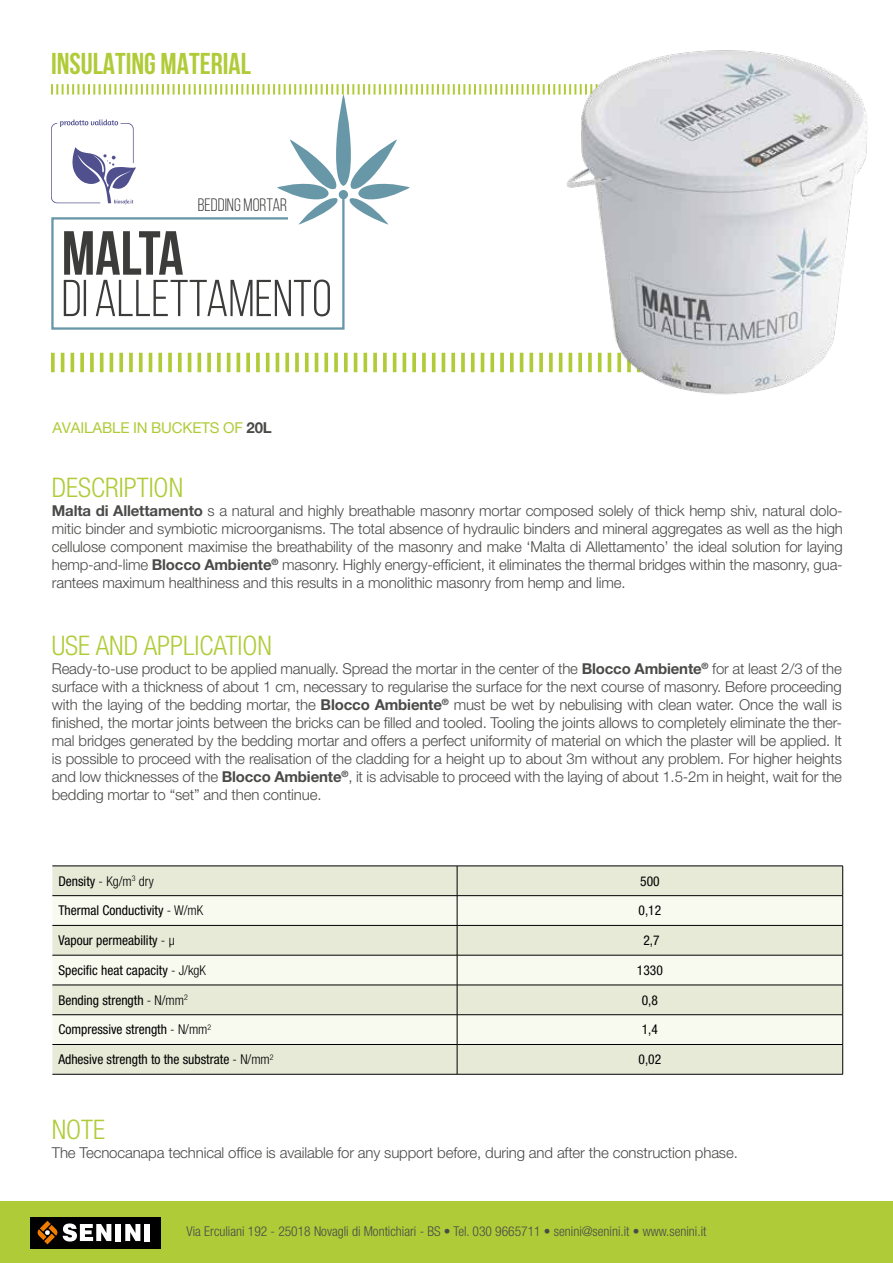
<style>
.page{position:relative;width:893px;height:1263px;background:#fff}
.page>*{position:absolute;margin:0;border:0;box-sizing:border-box;transform-origin:0 0}
.t1{font:700 30px "Bebas Neue";color:#afcb37}
.t2{font:300 condensed 27px "Helvetica Neue LT Pro";color:#afcb37}
.t3{font:18px "Bebas Neue";color:#3c3c3b}
.t4{font:300 15px/18px "Helvetica Neue LT Pro";letter-spacing:-.01em;color:#4a4a49;text-align:justify}
.t5{font:15px "Helvetica Neue LT Pro";letter-spacing:-.01em;color:#afcb37}
.t6{font:condensed 13.5px "Helvetica Neue LT Pro";color:#000}
.t7{font:300 condensed 13.5px "Helvetica Neue LT Pro";color:#4a4a49}
.t8{font:300 condensed 13.5px "Helvetica Neue LT Pro";color:#000}
.s1{font-family:"Helvetica Neue";font-weight:700;color:#4a4a49}
.s2{font-weight:700}
.s3{font-weight:400}
.s4{font-weight:300}
</style>
<div class="page">
<div style="left:0;top:1201px;width:893px;height:62px;background:#afcb37"></div>
<div style="left:30px;top:1217px;width:130px;height:31px;background:#000"></div>
<div style="left:116px;top:1224px;width:5px;height:17px;background:#fff"></div>
<svg style="left:63px;top:1223px;width:48px;height:18px"></svg>
<svg style="left:125px;top:1224px;width:15px;height:17px"></svg>
<div style="left:145px;top:1224px;width:5px;height:17px;background:#fff"></div>
<svg style="left:38px;top:1221px;width:19px;height:23px"></svg>
<svg style="left:51px;top:353px;width:4px;height:19px"></svg>
<hr style="left:61px;top:353px;width:3px;height:19px;background:#afcb37">
<hr style="left:71px;top:353px;width:3px;height:19px;background:#afcb37">
<svg style="left:80px;top:353px;width:4px;height:19px"></svg>
<svg style="left:90px;top:353px;width:4px;height:19px"></svg>
<hr style="left:100px;top:353px;width:3px;height:19px;background:#afcb37">
<hr style="left:110px;top:353px;width:3px;height:19px;background:#afcb37">
<svg style="left:119px;top:353px;width:4px;height:19px"></svg>
<svg style="left:129px;top:353px;width:4px;height:19px"></svg>
<svg style="left:139px;top:353px;width:4px;height:19px"></svg>
<hr style="left:149px;top:353px;width:3px;height:19px;background:#afcb37">
<svg style="left:158px;top:353px;width:4px;height:19px"></svg>
<svg style="left:168px;top:353px;width:4px;height:19px"></svg>
<svg style="left:178px;top:353px;width:4px;height:19px"></svg>
<hr style="left:188px;top:353px;width:3px;height:19px;background:#afcb37">
<svg style="left:197px;top:353px;width:4px;height:19px"></svg>
<svg style="left:207px;top:353px;width:4px;height:19px"></svg>
<svg style="left:217px;top:353px;width:4px;height:19px"></svg>
<hr style="left:227px;top:353px;width:3px;height:19px;background:#afcb37">
<hr style="left:237px;top:353px;width:3px;height:19px;background:#afcb37">
<svg style="left:246px;top:353px;width:4px;height:19px"></svg>
<svg style="left:256px;top:353px;width:4px;height:19px"></svg>
<hr style="left:266px;top:353px;width:3px;height:19px;background:#afcb37">
<hr style="left:276px;top:353px;width:3px;height:19px;background:#afcb37">
<svg style="left:285px;top:353px;width:4px;height:19px"></svg>
<svg style="left:295px;top:353px;width:4px;height:19px"></svg>
<svg style="left:305px;top:353px;width:4px;height:19px"></svg>
<hr style="left:315px;top:353px;width:3px;height:19px;background:#afcb37">
<svg style="left:324px;top:353px;width:4px;height:19px"></svg>
<svg style="left:334px;top:353px;width:4px;height:19px"></svg>
<svg style="left:344px;top:353px;width:4px;height:19px"></svg>
<hr style="left:354px;top:353px;width:3px;height:19px;background:#afcb37">
<svg style="left:363px;top:353px;width:4px;height:19px"></svg>
<svg style="left:373px;top:353px;width:4px;height:19px"></svg>
<svg style="left:383px;top:353px;width:4px;height:19px"></svg>
<hr style="left:393px;top:353px;width:3px;height:19px;background:#afcb37">
<hr style="left:403px;top:353px;width:3px;height:19px;background:#afcb37">
<svg style="left:412px;top:353px;width:4px;height:19px"></svg>
<svg style="left:422px;top:353px;width:4px;height:19px"></svg>
<hr style="left:432px;top:353px;width:3px;height:19px;background:#afcb37">
<hr style="left:442px;top:353px;width:3px;height:19px;background:#afcb37">
<svg style="left:451px;top:353px;width:4px;height:19px"></svg>
<svg style="left:461px;top:353px;width:4px;height:19px"></svg>
<svg style="left:471px;top:353px;width:4px;height:19px"></svg>
<hr style="left:481px;top:353px;width:3px;height:19px;background:#afcb37">
<svg style="left:490px;top:353px;width:4px;height:19px"></svg>
<svg style="left:500px;top:353px;width:4px;height:19px"></svg>
<svg style="left:510px;top:353px;width:4px;height:19px"></svg>
<hr style="left:520px;top:353px;width:3px;height:19px;background:#afcb37">
<svg style="left:529px;top:353px;width:4px;height:19px"></svg>
<svg style="left:539px;top:353px;width:4px;height:19px"></svg>
<svg style="left:549px;top:353px;width:4px;height:19px"></svg>
<img style="left:558px;top:50px;width:310px;height:345px">
<div style="left:52px;top:867px;width:790px;height:207px;background:#e6ead7"></div>
<svg style="left:52px;top:896px;width:790px;height:148px;fill:#f8faef"></svg>
<svg style="left:457px;top:867px;width:1px;height:58px"></svg>
<svg style="left:842px;top:867px;width:1px;height:58px"></svg>
<hr style="left:457px;top:955px;width:1px;height:30px;background:#000">
<hr style="left:842px;top:955px;width:1px;height:30px;background:#000">
<hr style="left:52px;top:866px;width:405px;height:1px;background:#000">
<hr style="left:457px;top:866px;width:386px;height:1px;background:#000">
<hr style="left:52px;top:895px;width:405px;height:1px;background:#000">
<hr style="left:457px;top:895px;width:386px;height:1px;background:#000">
<hr style="left:52px;top:925px;width:405px;height:1px;background:#000">
<hr style="left:457px;top:925px;width:386px;height:1px;background:#000">
<hr style="left:457px;top:925px;width:1px;height:30px;background:#000">
<hr style="left:842px;top:925px;width:1px;height:30px;background:#000">
<hr style="left:52px;top:955px;width:405px;height:1px;background:#000">
<hr style="left:457px;top:955px;width:386px;height:1px;background:#000">
<hr style="left:52px;top:985px;width:405px;height:1px;background:#000">
<hr style="left:457px;top:985px;width:386px;height:1px;background:#000">
<hr style="left:52px;top:1014px;width:405px;height:1px;background:#000">
<hr style="left:457px;top:1014px;width:386px;height:1px;background:#000">
<hr style="left:52px;top:1044px;width:405px;height:1px;background:#000">
<hr style="left:457px;top:1044px;width:386px;height:1px;background:#000">
<svg style="left:457px;top:985px;width:1px;height:89px"></svg>
<svg style="left:842px;top:985px;width:1px;height:89px"></svg>
<hr style="left:52px;top:1074px;width:405px;height:1px;background:#000">
<hr style="left:457px;top:1074px;width:386px;height:1px;background:#000">
<svg style="left:51px;top:84px;width:684px;height:247px"></svg>
<h1 class="t1" style="left:51px;top:47px;width:201px">INSULATING MATERIAL</h1>
<p class="t3" style="left:198px;top:196px;width:91px">BEDDING MORTAR</p>
<p class="t5" style="left:52px;top:418px;width:221px">AVAILABLE IN BUCKETS OF <span class="s1">20L</span></p>
<h2 class="t2" style="left:52px;top:472px;width:133px">DESCRIPTION</h2>
<p class="t4" style="left:52px;top:501px;width:793px"><span class="s2">Malta di Allettamento</span> s a natural and highly breathable masonry mortar composed solely of thick hemp shiv, natural dolo&shy;mitic binder and symbiotic microorganisms. The total absence of hydraulic binders and mineral aggregates as well as the high cellulose component maximise the breathability of the masonry and make ‘Malta di Allettamento’ the ideal solution for laying hemp-and-lime <span class="s2">Blocco Ambiente</span><sup>®</sup> masonry. Highly energy-efficient, it eliminates the thermal bridges within the masonry, gua&shy;rantees maximum healthiness and this results in a monolithic masonry from hemp and lime.</p>
<h2 class="t2" style="left:52px;top:630px;width:222px">USE AND APPLICATION</h2>
<p class="t4" style="left:52px;top:659px;width:792px">Ready-to-use product to be applied manually. Spread the mortar in the center of the <span class="s2">Blocco Ambiente</span><sup>®</sup> for at least 2/3 of the surface with a thickness of about 1 cm, necessary to regularise the surface for the next course of masonry. Before proceeding with the laying of the bedding mortar, the <span class="s2">Blocco Ambiente</span><sup>®</sup> must be wet by nebulising with clean water. Once the wall is finished, the mortar joints between the bricks can be filled and tooled. Tooling the joints allows to completely eliminate the ther&shy;mal bridges generated by the bedding mortar and offers a perfect uniformity of material on which the plaster will be applied. It is possible to proceed with the realisation of the cladding for a height up to about 3m without any problem. For higher heights and low thicknesses of the <span class="s2">Blocco Ambiente</span><sup>®</sup>, it is advisable to proceed with the laying of about 1.5-2m in height, wait for the bedding mortar to “set” and then continue.</p>
<p class="t8" style="left:58px;top:873px;width:97px"><span class="s3">Density</span> - Kg/m<sup>3</sup> dry</p>
<p class="t6" style="left:640px;top:873px;width:21px">500</p>
<p class="t6" style="left:58px;top:903px;width:146px">Thermal Conductivity <span class="s4">- W/mK</span></p>
<p class="t6" style="left:639px;top:903px;width:24px">0,12</p>
<p class="t6" style="left:58px;top:932px;width:118px">Vapour permeability <span class="s4">- µ</span></p>
<p class="t6" style="left:643px;top:932px;width:18px">2,7</p>
<p class="t6" style="left:58px;top:962px;width:149px">Specific heat capacity <span class="s4">- J/kgK</span></p>
<p class="t6" style="left:637px;top:962px;width:27px">1330</p>
<p class="t6" style="left:58px;top:992px;width:131px">Bending strength <span class="s4">- N/mm</span><sup>2</sup></p>
<p class="t6" style="left:642px;top:992px;width:18px">0,8</p>
<p class="t6" style="left:58px;top:1022px;width:154px">Compressive strength <span class="s4">- N/mm</span><sup>2</sup></p>
<p class="t6" style="left:642px;top:1022px;width:18px">1,4</p>
<p class="t6" style="left:58px;top:1051px;width:217px">Adhesive strength to the substrate <span class="s4">- N/mm</span><sup>2</sup></p>
<p class="t6" style="left:639px;top:1051px;width:24px">0,02</p>
<h2 class="t2" style="left:52px;top:1114px;width:55px">NOTE</h2>
<p class="t4" style="left:52px;top:1143px;width:687px">The Tecnocanapa technical office is available for any support before, during and after the construction phase.</p>
<p class="t7" style="left:187px;top:1223px;width:521px">Via Erculiani 192 - 25018 Novagli di Montichiari - BS • Tel. 030 9665711 • senini@senini.it • www.senini.it</p>
</div>
